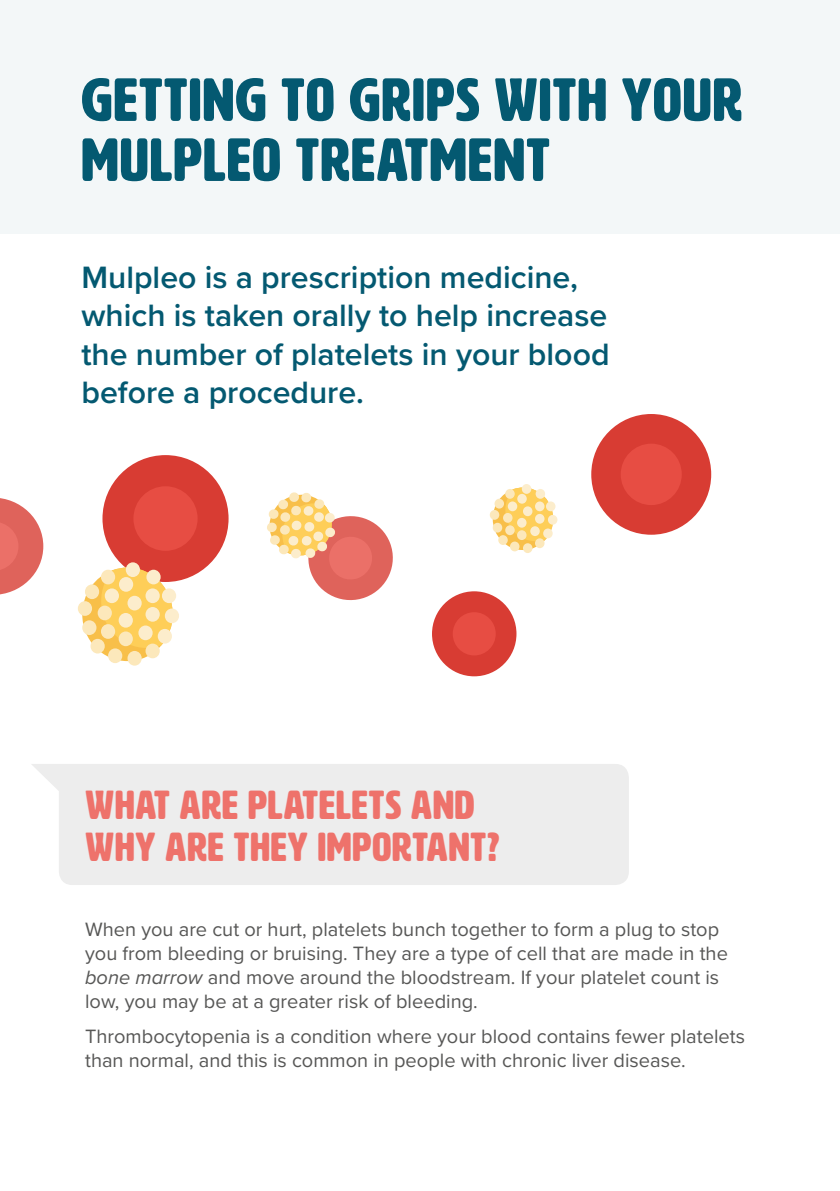
<style>
.page{position:relative;width:840px;height:1191px;background:#fff}
.page>*{position:absolute;margin:0;border:0;box-sizing:border-box;transform-origin:0 0}
.t1{font:60px/60px "HWT Artz";letter-spacing:.025em;color:#045971}
.t2{font:40px/42px "HWT Artz";letter-spacing:.025em;color:#ee726b}
.t3{font:600 32px/38.4px "Proxima Nova";color:#045971}
.t4{font:20px/24px "Proxima Nova";color:#575756}
.s1{font-style:italic}
</style>
<div class="page">
<div style="left:0;top:0;width:839px;height:234px;background:#f3f7f8"></div>
<div style="left:591px;top:414px;width:119px;height:121px;background:#d83c33;border-radius:50%"></div>
<div style="left:620px;top:443px;width:61px;height:62px;background:#e74d43;border-radius:50%"></div>
<div style="left:32px;top:764px;width:596px;height:121px;background:#ededed"></div>
<svg style="left:0;top:498px;width:43px;height:97px"></svg>
<div style="left:102px;top:455px;width:126px;height:127px;background:#d83c33;border-radius:50%"></div>
<div style="left:133px;top:486px;width:64px;height:65px;background:#e74d43;border-radius:50%"></div>
<svg style="left:82px;top:567px;width:91px;height:94px"></svg>
<div style="left:78px;top:601px;width:14px;height:15px;background:#fce8bb;border-radius:50%"></div>
<div style="left:82px;top:620px;width:14px;height:15px;background:#fce8bb;border-radius:50%"></div>
<div style="left:98px;top:605px;width:14px;height:15px;background:#fce8bb;border-radius:50%"></div>
<div style="left:101px;top:624px;width:14px;height:15px;background:#fce8bb;border-radius:50%"></div>
<div style="left:90px;top:639px;width:15px;height:14px;background:#fce8bb;border-radius:50%"></div>
<div style="left:108px;top:648px;width:14px;height:15px;background:#fce8bb;border-radius:50%"></div>
<div style="left:127px;top:596px;width:15px;height:14px;background:#fcedcc;border-radius:50%"></div>
<div style="left:119px;top:577px;width:14px;height:15px;background:#fcedcc;border-radius:50%"></div>
<div style="left:119px;top:613px;width:14px;height:14px;background:#fcedcc;border-radius:50%"></div>
<div style="left:119px;top:631px;width:14px;height:15px;background:#fce8bb;border-radius:50%"></div>
<div style="left:127px;top:651px;width:15px;height:14px;background:#fce8bb;border-radius:50%"></div>
<div style="left:145px;top:643px;width:15px;height:15px;background:#fce8bb;border-radius:50%"></div>
<div style="left:138px;top:625px;width:14px;height:15px;background:#fcedcc;border-radius:50%"></div>
<div style="left:165px;top:608px;width:14px;height:15px;background:#fcedcc;border-radius:50%"></div>
<div style="left:162px;top:588px;width:14px;height:15px;background:#fcedcc;border-radius:50%"></div>
<div style="left:145px;top:607px;width:15px;height:14px;background:#fcedcc;border-radius:50%"></div>
<div style="left:158px;top:629px;width:14px;height:14px;background:#fcedcc;border-radius:50%"></div>
<div style="left:85px;top:584px;width:14px;height:15px;background:#fce8bb;border-radius:50%"></div>
<div style="left:105px;top:588px;width:14px;height:15px;background:#fcedcc;border-radius:50%"></div>
<div style="left:101px;top:569px;width:14px;height:15px;background:#fce8bb;border-radius:50%"></div>
<div style="left:145px;top:588px;width:15px;height:15px;background:#fcedcc;border-radius:50%"></div>
<div style="left:126px;top:562px;width:14px;height:15px;background:#fcedcc;border-radius:50%"></div>
<div style="left:146px;top:569px;width:14px;height:15px;background:#fcedcc;border-radius:50%"></div>
<svg style="left:267px;top:492px;width:126px;height:109px"></svg>
<svg style="left:492px;top:487px;width:61px;height:63px"></svg>
<div style="left:489px;top:510px;width:10px;height:10px;background:#fce8bb;border-radius:50%"></div>
<div style="left:492px;top:523px;width:10px;height:9px;background:#fce8bb;border-radius:50%"></div>
<div style="left:502px;top:513px;width:10px;height:10px;background:#fce8bb;border-radius:50%"></div>
<div style="left:505px;top:525px;width:9px;height:10px;background:#fce8bb;border-radius:50%"></div>
<div style="left:498px;top:535px;width:9px;height:10px;background:#fce8bb;border-radius:50%"></div>
<div style="left:509px;top:541px;width:10px;height:10px;background:#fce8bb;border-radius:50%"></div>
<div style="left:522px;top:506px;width:10px;height:10px;background:#fcedcc;border-radius:50%"></div>
<div style="left:517px;top:494px;width:9px;height:10px;background:#fcedcc;border-radius:50%"></div>
<div style="left:516px;top:518px;width:10px;height:9px;background:#fcedcc;border-radius:50%"></div>
<div style="left:516px;top:530px;width:10px;height:10px;background:#fce8bb;border-radius:50%"></div>
<div style="left:522px;top:543px;width:10px;height:10px;background:#fce8bb;border-radius:50%"></div>
<div style="left:534px;top:538px;width:10px;height:10px;background:#fce8bb;border-radius:50%"></div>
<div style="left:530px;top:526px;width:9px;height:10px;background:#fcedcc;border-radius:50%"></div>
<div style="left:547px;top:515px;width:10px;height:10px;background:#fcedcc;border-radius:50%"></div>
<div style="left:545px;top:501px;width:10px;height:10px;background:#fcedcc;border-radius:50%"></div>
<div style="left:534px;top:514px;width:10px;height:10px;background:#fcedcc;border-radius:50%"></div>
<div style="left:543px;top:528px;width:9px;height:10px;background:#fcedcc;border-radius:50%"></div>
<div style="left:494px;top:499px;width:9px;height:9px;background:#fce8bb;border-radius:50%"></div>
<div style="left:507px;top:501px;width:10px;height:10px;background:#fcedcc;border-radius:50%"></div>
<div style="left:505px;top:489px;width:9px;height:10px;background:#fce8bb;border-radius:50%"></div>
<svg style="left:534px;top:501px;width:10px;height:10px"></svg>
<div style="left:521px;top:484px;width:10px;height:10px;background:#fcedcc;border-radius:50%"></div>
<div style="left:535px;top:489px;width:10px;height:10px;background:#fcedcc;border-radius:50%"></div>
<div style="left:432px;top:591px;width:84px;height:85px;background:#d83c33;border-radius:50%"></div>
<div style="left:452px;top:612px;width:43px;height:43px;background:#e74d43;border-radius:50%"></div>
<h1 class="t1" style="left:81px;top:71px;width:661px">GETTING TO GRIPS WITH YOUR<br>MULPLEO TREATMENT</h1>
<h3 class="t3" style="left:81px;top:257px;width:529px">Mulpleo is a prescription medicine, which is taken orally to help increase the number of platelets in your blood before a procedure.</h3>
<h2 class="t2" style="left:86px;top:784px;width:415px">WHAT ARE PLATELETS AND<br>WHY ARE THEY IMPORTANT?</h2>
<p class="t4" style="left:85px;top:916px;width:644px">When you are cut or hurt, platelets bunch together to form a plug to stop you from bleeding or bruising. They are a type of cell that are made in the <span class="s1">bone marrow</span> and move around the bloodstream. If your platelet count is low, you may be at a greater risk of bleeding.</p>
<p class="t4" style="left:85px;top:1023px;width:661px">Thrombocytopenia is a condition where your blood contains fewer platelets than normal, and this is common in people with chronic liver disease.</p>
</div>
